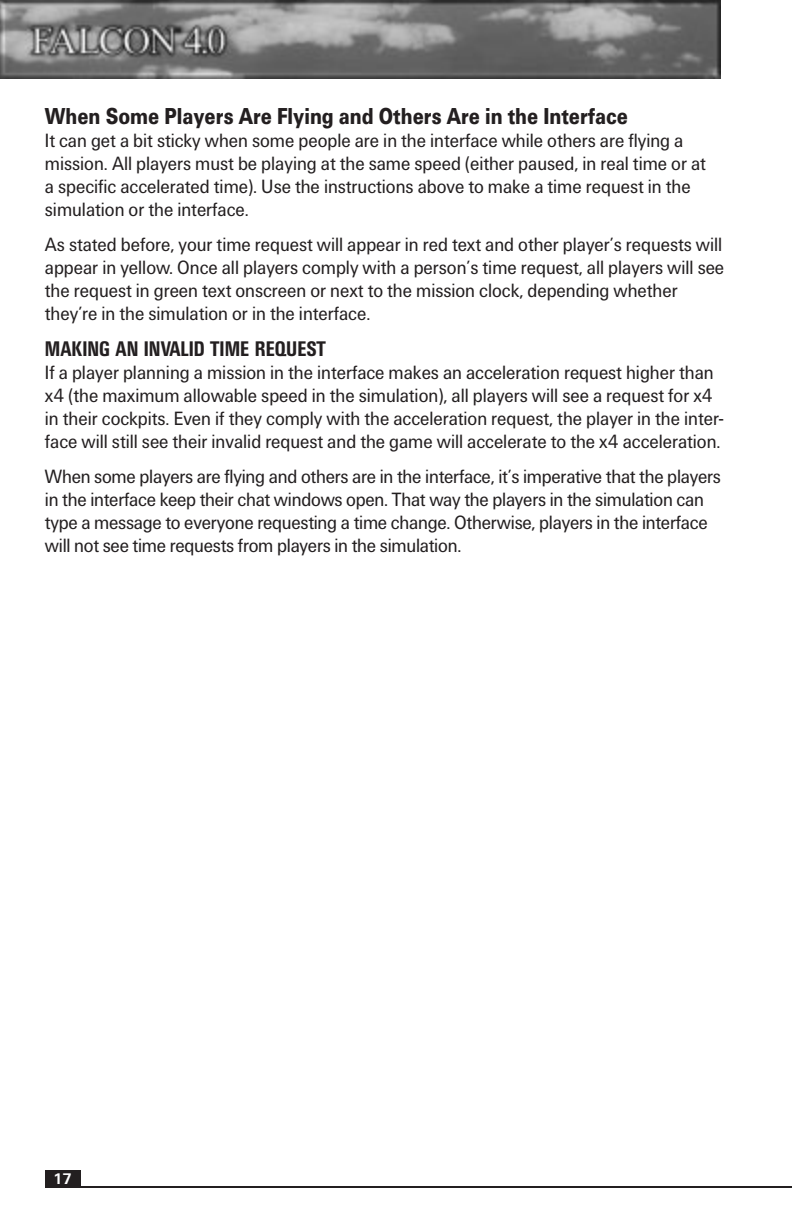
<style>
.page{position:relative;width:792px;height:1224px;background:#fff}
.page>*{position:absolute;margin:0;border:0;box-sizing:border-box;transform-origin:0 0}
.t1{font:24px "U75";color:#231f20;scale:.8 1}
.t2{font:22px "U67";color:#231f20;scale:.95 1}
.t3{font:20px/23px "U55";color:#231f20;scale:.9 1}
.t4{font:16px "U65";color:#fff}
</style>
<div class="page">
<img style="left:0;top:0;width:721px;height:78px">
<hr style="left:54px;top:1186px;width:738px;height:2px;background:#231f20">
<div style="left:45px;top:1170px;width:36px;height:18px;background:#231f20"></div>
<p class="t1" style="left:45px;top:108px;width:730px">When Some Players Are Flying and Others Are in the Interface</p>
<p class="t3" style="left:45px;top:131px;width:736px">It can get a bit sticky when some people are in the interface while others are flying a mission. All players must be playing at the same speed (either paused, in real time or at a specific accelerated time). Use the instructions above to make a time request in the simulation or the interface.</p>
<p class="t3" style="left:45px;top:235px;width:756px">As stated before, your time request will appear in red text and other player’s requests will appear in yellow. Once all players comply with a person’s time request, all players will see the request in green text onscreen or next to the mission clock, depending whether they’re in the simulation or in the interface.</p>
<p class="t2" style="left:45px;top:341px;width:297px">MAKING AN INVALID TIME REQUEST</p>
<p class="t3" style="left:45px;top:363px;width:755px">If a player planning a mission in the interface makes an acceleration request higher than x4 (the maximum allowable speed in the simulation), all players will see a request for x4 in their cockpits. Even if they comply with the acceleration request, the player in the inter&shy;face will still see their invalid request and the game will accelerate to the x4 acceleration.</p>
<p class="t3" style="left:45px;top:467px;width:753px">When some players are flying and others are in the interface, it’s imperative that the players in the interface keep their chat windows open. That way the players in the simulation can type a message to everyone requesting a time change. Otherwise, players in the interface will not see time requests from players in the simulation.</p>
<p class="t4" style="left:53px;top:1173px;width:21px">17</p>
</div>
